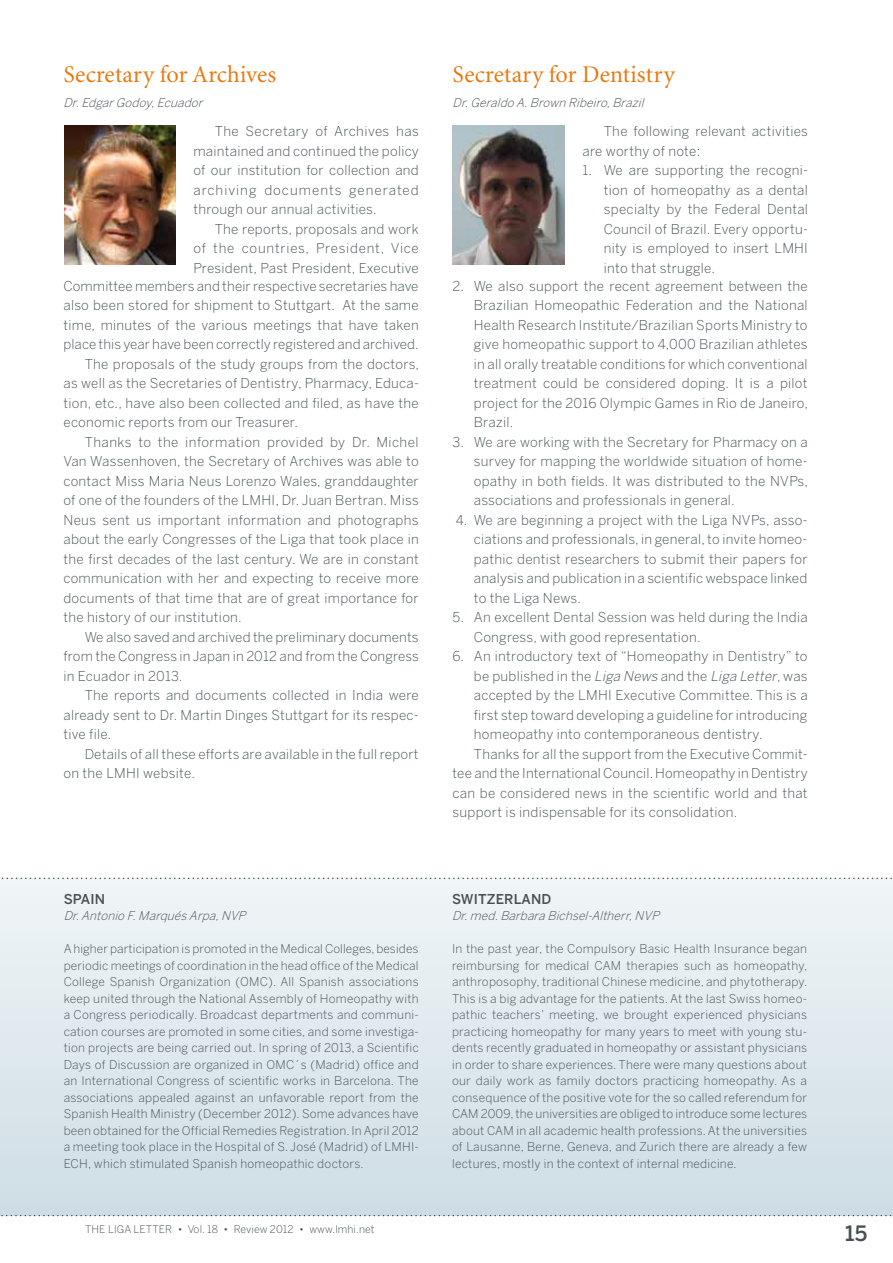
<style>
.page{position:relative;width:893px;height:1263px;background:#fff}
.page>*{position:absolute;margin:0;border:0;box-sizing:border-box;transform-origin:0 0}
.t1{font:24px "Minion MM 367 585 11";letter-spacing:.01em;color:#eb760b}
.t2{font:500 21px "Benton Sans";color:#445052}
.t3{font:300 13.5px/19.5px "Benton Sans";letter-spacing:.02em;color:#445153;text-align:justify}
.t4{font:500 13.5px "Benton Sans";color:#445052}
.t5{font:300 12px/16.5px "Benton Sans";letter-spacing:.02em;color:#445153;text-align:justify}
.t6{font:italic 300 12px "Benton Sans";color:#445153}
.t7{font:300 10.5px "Benton Sans";letter-spacing:.01em;color:#445153}
.s1{font-style:italic}
</style>
<div class="page">
<div style="left:0;top:878px;width:893px;height:337px;background:linear-gradient(to bottom,#f0f5f7,#cedde5)"></div>
<svg style="left:0;top:1215px;width:893px;height:1px"></svg>
<svg style="left:0;top:878px;width:893px;height:1px"></svg>
<img style="left:65px;top:125px;width:110px;height:140px">
<img style="left:453px;top:125px;width:111px;height:140px">
<h1 class="t1" style="left:63px;top:62px;width:214px">Secretary for Archives</h1>
<p class="t6" style="left:63px;top:95px;width:144px">Dr.EdgarGodoy,Ecuador</p>
<p class="t3" style="left:193px;top:121px;width:227px;text-indent:21px">The Secretary of Archives has maintained and continued the policy of our institution for collection and archiving documents generated through our annual activities.</p>
<p class="t3" style="left:193px;top:219px;width:227px;text-indent:21px">The reports, proposals and work of the countries, President, Vice President, Past President, Executive</p>
<p class="t3" style="left:63px;top:276px;width:357px">Committee members and their respective secretaries have</p>
<p class="t3" style="left:63px;top:295px;width:357px">also been stored for shipment to Stuttgart. At the same</p>
<p class="t3" style="left:63px;top:315px;width:357px">time, minutes of the various meetings that have taken</p>
<p class="t3" style="left:63px;top:334px;width:357px">place this year have been correctly registered and archived.</p>
<p class="t3" style="left:85px;top:354px;width:336px">The proposals of the study groups from the doctors,</p>
<p class="t3" style="left:63px;top:373px;width:357px">as well as the Secretaries of Dentistry, Pharmacy, Educa-</p>
<p class="t3" style="left:63px;top:393px;width:357px">tion, etc., have also been collected and filed, as have the</p>
<p class="t3" style="left:63px;top:412px;width:236px">economic reports from our Treasurer.</p>
<p class="t3" style="left:85px;top:432px;width:335px">Thanks to the information provided by Dr. Michel</p>
<p class="t3" style="left:63px;top:451px;width:357px">Van Wassenhoven, the Secretary of Archives was able to</p>
<p class="t3" style="left:63px;top:471px;width:357px">contact Miss Maria Neus Lorenzo Wales, granddaughter</p>
<p class="t3" style="left:63px;top:490px;width:357px">of one of the founders of the LMHI, Dr. Juan Bertran. Miss</p>
<p class="t3" style="left:63px;top:510px;width:357px">Neus sent us important information and photographs</p>
<p class="t3" style="left:63px;top:529px;width:357px">about the early Congresses of the Liga that took place in</p>
<p class="t3" style="left:63px;top:549px;width:357px">the first decades of the last century. We are in constant</p>
<p class="t3" style="left:63px;top:568px;width:357px">communication with her and expecting to receive more</p>
<p class="t3" style="left:63px;top:588px;width:357px">documents of that time that are of great importance for</p>
<p class="t3" style="left:63px;top:607px;width:180px">the history of our institution.</p>
<p class="t3" style="left:85px;top:627px;width:335px">We also saved and archived the preliminary documents</p>
<p class="t3" style="left:63px;top:646px;width:357px">from the Congress in Japan in 2012 and from the Congress</p>
<p class="t3" style="left:63px;top:666px;width:120px">in Ecuador in 2013.</p>
<p class="t3" style="left:85px;top:685px;width:336px">The reports and documents collected in India were</p>
<p class="t3" style="left:63px;top:705px;width:357px">already sent to Dr. Martin Dinges Stuttgart for its respec-</p>
<p class="t3" style="left:63px;top:724px;width:49px">tive file.</p>
<p class="t3" style="left:85px;top:744px;width:335px">Details of all these efforts are available in the full report</p>
<p class="t3" style="left:63px;top:763px;width:133px">on the LMHI website.</p>
<p class="t4" style="left:64px;top:891px;width:18px">SPAIN</p>
<p class="t6" style="left:64px;top:909px;width:187px">Dr.Antonio F.MarquésArpa,NVP</p>
<p class="t5" style="left:64px;top:940px;width:357px">A higher participation is promoted in the Medical Colleges, besides periodic meetings of coordination in the head office of the Medical College Spanish Organization (OMC). All Spanish associations keep united through the National Assembly of Homeopathy with a Congress periodically. Broadcast departments and communi&shy;cation courses are promoted in some cities, and some investiga&shy;tion projects are being carried out. In spring of 2013, a Scientific Days of Discussion are organized in OMC´s (Madrid) office and an International Congress of scientific works in Barcelona. The associations appealed against an unfavorable report from the Spanish Health Ministry (December 2012). Some advances have been obtained for the Official Remedies Registration. In April 2012 a meeting took place in the Hospital of S. José (Madrid) of LMHI-ECH, which stimulated Spanish homeopathic doctors.</p>
<h1 class="t1" style="left:453px;top:62px;width:224px">Secretary for Dentistry</h1>
<p class="t6" style="left:453px;top:95px;width:196px">Dr.Geraldo A.Brown Ribeiro,Brazil</p>
<p class="t3" style="left:583px;top:121px;width:227px;text-indent:21px">The following relevant activities are worthy of note:</p>
<p class="t3" style="left:604px;top:160px;width:206px;text-indent:-21px">1. We are supporting the recogni&shy;tion of homeopathy as a dental specialty by the Federal Dental Council of Brazil. Every opportu&shy;nity is employed to insert LMHI into that struggle.</p>
<p class="t3" style="left:474px;top:276px;width:336px;text-indent:-21px">2. We also support the recent agreement between the Brazilian Homeopathic Federation and the National Health Research Institute/Brazilian Sports Ministry to give homeopathic support to 4,000 Brazilian athletes in all orally treatable conditions for which conventional treatment could be considered doping. It is a pilot project for the 2016 Olympic Games in Rio de Janeiro, Brazil.</p>
<p class="t3" style="left:474px;top:432px;width:336px;text-indent:-21px">3. We are working with the Secretary for Pharmacy on a survey for mapping the worldwide situation of home&shy;opathy in both fields. It was distributed to the NVPs, associations and professionals in general.</p>
<p class="t3" style="left:474px;top:510px;width:335px;text-indent:-18px">4. We are beginning a project with the Liga NVPs, asso&shy;ciations and professionals, in general, to invite homeo&shy;pathic dentist researchers to submit their papers for analysis and publication in a scientific webspace linked to the Liga News.</p>
<p class="t3" style="left:474px;top:607px;width:335px;text-indent:-21px">5. An excellent Dental Session was held during the India<br>Congress, with good representation.</p>
<p class="t3" style="left:453px;top:646px;width:357px">6. An introductory text of “Homeopathy in Dentistry” to</p>
<p class="t3" style="left:474px;top:666px;width:335px">be published in the <span class="s1">Liga News</span> and the <span class="s1">Liga Letter</span>, was</p>
<p class="t3" style="left:474px;top:685px;width:335px">accepted by the LMHI Executive Committee. This is a</p>
<p class="t3" style="left:474px;top:705px;width:335px">first step toward developing a guideline for introducing</p>
<p class="t3" style="left:474px;top:724px;width:290px">homeopathy into contemporaneous dentistry.</p>
<p class="t3" style="left:474px;top:744px;width:335px">Thanks for all the support from the Executive Commit-</p>
<p class="t3" style="left:453px;top:763px;width:357px">tee and the International Council. Homeopathy in Dentistry</p>
<p class="t3" style="left:453px;top:783px;width:357px">can be considered news in the scientific world and that</p>
<p class="t3" style="left:453px;top:802px;width:286px">support is indispensable for its consolidation.</p>
<p class="t4" style="left:452px;top:891px;width:19px">SWIT</p>
<p class="t4" style="left:487px;top:891px;width:19px">ZERLAND</p>
<p class="t6" style="left:452px;top:909px;width:212px">Dr.med.BarbaraBichsel-Altherr,NVP</p>
<p class="t5" style="left:452px;top:940px;width:357px">In the past year, the Compulsory Basic Health Insurance began reimbursing for medical CAM therapies such as homeopathy, anthroposophy, traditional Chinese medicine, and phytotherapy.<br>This is a big advantage for the patients. At the last Swiss homeo&shy;pathic teachers’ meeting, we brought experienced physicians practicing homeopathy for many years to meet with young stu&shy;dents recently graduated in homeopathy or assistant physicians in order to share experiences. There were many questions about our daily work as family doctors practicing homeopathy. As a consequence of the positive vote for the so called referendum for CAM 2009, the universities are obliged to introduce some lectures about CAM in all academic health professions. At the universities of Lausanne, Berne, Geneva, and Zurich there are already a few lectures, mostly in the context of internal medicine.</p>
<p class="t7" style="left:85px;top:1223px;width:291px">THE LIGA LETTER • Vol. 18 • Review 2012 • www.lmhi.net</p>
<h2 class="t2" style="left:845px;top:1221px;width:24px">15</h2>
</div>
